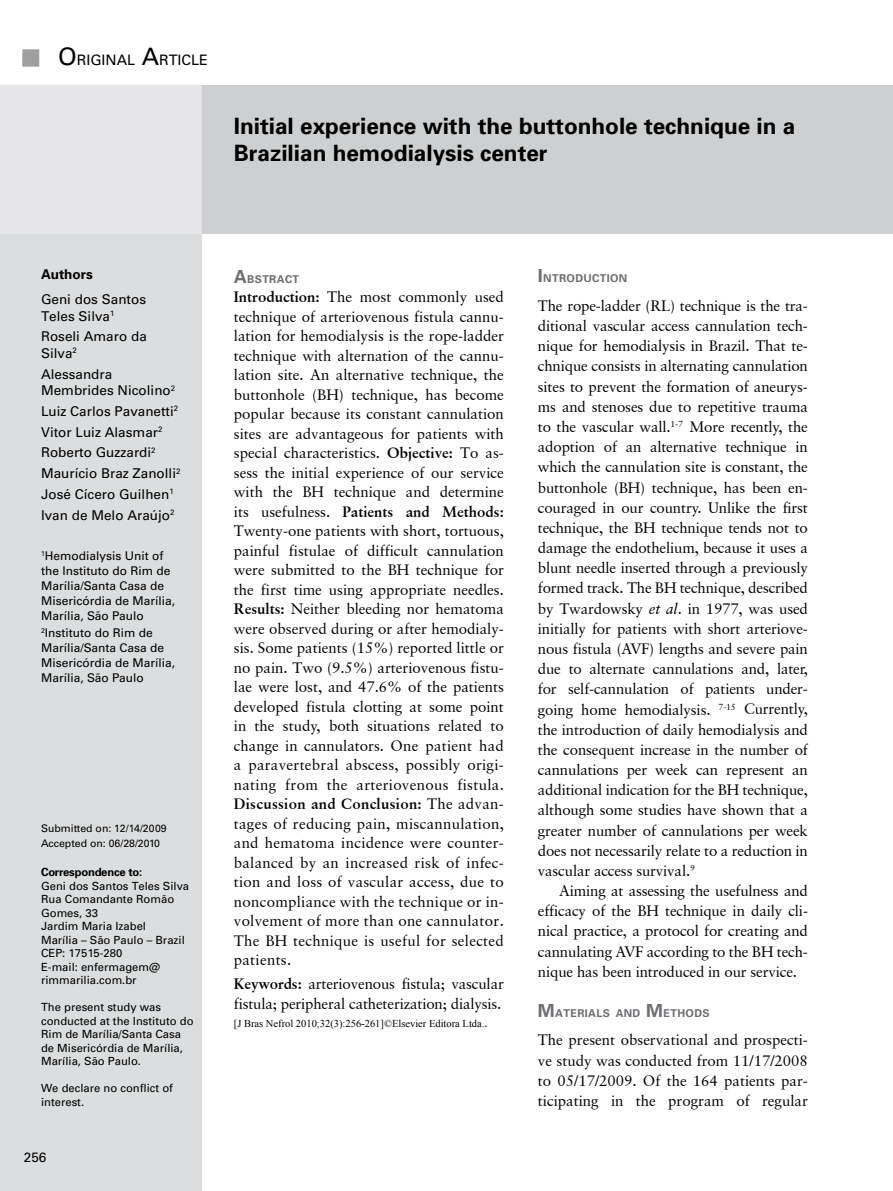
<style>
.page{position:relative;width:893px;height:1191px;background:#fff}
.page>*{position:absolute;margin:0;border:0;box-sizing:border-box;transform-origin:0 0}
.t1{font:22.5px/27px "Univers 65 Bold";color:#000}
.t2{font:15px/19.5px "Garamond Retrospective S Si";letter-spacing:-.01em;color:#000;text-align:justify}
.t3{font:14.4px "Univers LT Std SC600";color:#000}
.t4{font:13.5px/20.7px "Univers LT Std";color:#000}
.t5{font:13.5px "Univers 65 Bold";color:#000}
.t6{font:12px/15px "Univers LT Std";color:#000}
.t7{font:11.25px/13.5px "Univers 55";color:#000}
.t8{font:11.25px "Univers 65 Bold";letter-spacing:-.02em;color:#000}
.t9{font:10.8px "Univers 65 Bold SC600";letter-spacing:.035em;color:#6d6e71}
.t10{font:10.5px "Times New Roman";color:#000}
.t11{font:10.5px/15.6px "Univers LT Std";color:#000}
.s1{font-size:24px}
.s2{font-size:18px}
.s3{font-weight:700}
.s4{font-family:"Garamond Retrospective S Si"}
.s5{font-style:italic}
</style>
<div class="page">
<div style="left:0;top:85px;width:202px;height:1106px;background:#dcddde"></div>
<div style="left:0;top:85px;width:893px;height:148px;background:linear-gradient(to right,#e0e0e2,#c6c8c9)"></div>
<div style="left:23px;top:50px;width:16px;height:16px;background:#9f9f9f"></div>
<p class="t3" style="left:58px;top:51px;width:151px"><span class="s1">O</span>RIGINAL <span class="s1">A</span>RTICLE</p>
<h1 class="t1" style="left:234px;top:113px;width:563px">Initial experience with the buttonhole technique in a<br>Brazilian hemodialysis center</h1>
<p class="t5" style="left:41px;top:266px;width:53px">Authors</p>
<p class="t4" style="left:41px;top:291px;width:107px;line-height:16.5px">Geni dos Santos<br>Teles Silva<sup>1</sup></p>
<p class="t4" style="left:41px;top:328px;width:107px;line-height:16.5px">Roseli Amaro da<br>Silva<sup>2</sup></p>
<p class="t4" style="left:41px;top:365px;width:136px;line-height:16.5px">Alessandra<br>Membrides Nicolino<sup>2</sup></p>
<p class="t4" style="left:41px;top:401px;width:141px">Luiz Carlos Pavanetti<sup>2<br></sup>Vitor Luiz Alasmar<sup>2<br></sup>Roberto Guzzardi<sup>2<br></sup>Maurício Braz Zanolli<sup>2<br></sup>José Cícero Guilhen<sup>1<br></sup>Ivan de Melo Araújo<sup>2</sup></p>
<p class="t6" style="left:41px;top:548px;width:136px"><sup>1</sup>Hemodialysis Unit of the Instituto do Rim de<br>Marília/Santa Casa de<br>Misericórdia de Marília,<br>Marília, São Paulo</p>
<p class="t6" style="left:41px;top:625px;width:136px"><sup>2</sup>Instituto do Rim de<br>Marília/Santa Casa de<br>Misericórdia de Marília,<br>Marília, São Paulo</p>
<p class="t11" style="left:41px;top:820px;width:127px">Submitted on: 12/14/2009<br>Accepted on: 06/28/2010</p>
<p class="t8" style="left:41px;top:865px;width:103px">Correspondence to:</p>
<p class="t7" style="left:41px;top:879px;width:150px">Geni dos Santos Teles Silva<br>Rua Comandante Romão<br>Gomes, 33<br>Jardim Maria Izabel<br>Marília – São Paulo – Brazil<br>CEP: 17515-280<br>E-mail: enfermagem@ rimmarilia.com.br</p>
<p class="t7" style="left:41px;top:1000px;width:154px">The present study was conducted at the Instituto do<br>Rim de Marília/Santa Casa de Misericórdia de Marília,<br>Marília, São Paulo.</p>
<p class="t7" style="left:41px;top:1081px;width:133px">We declare no conflict of interest.</p>
<p class="t4" style="left:24px;top:1146px;width:24px">256</p>
<p class="t9" style="left:234px;top:272px;width:67px"><span class="s2">A</span>BSTRACT</p>
<p class="t2" style="left:234px;top:287px;width:272px"><span class="s3">Introduction:</span> The most commonly used technique of arteriovenous fistula cannu&shy;lation for hemodialysis is the rope-ladder technique with alternation of the cannu&shy;lation site. An alternative technique, the buttonhole (BH) technique, has become popular because its constant cannulation sites are advantageous for patients with special characteristics. <span class="s3">Objective:</span> To as&shy;sess the initial experience of our service with the BH technique and determine its usefulness. <span class="s3">Patients and Methods:<br></span>Twenty-one patients with short, tortuous, painful fistulae of difficult cannulation were submitted to the BH technique for the first time using appropriate needles.<br><span class="s3">Results:</span> Neither bleeding nor hematoma were observed during or after hemodialy&shy;sis. Some patients (15%) reported little or no pain. Two (9.5%) arteriovenous fistu&shy;lae were lost, and 47.6% of the patients developed fistula clotting at some point in the study, both situations related to change in cannulators. One patient had a paravertebral abscess, possibly origi&shy;nating from the arteriovenous fistula.<br><span class="s3">Discussion and Conclusion:</span> The advan&shy;tages of reducing pain, miscannulation, and hematoma incidence were counter&shy;balanced by an increased risk of infec&shy;tion and loss of vascular access, due to noncompliance with the technique or in&shy;volvement of more than one cannulator.<br>The BH technique is useful for selected patients.</p>
<p class="t2" style="left:234px;top:974px;width:271px"><span class="s3">Keywords:</span> arteriovenous fistula; vascular fistula; peripheral catheterization; dialysis.</p>
<p class="t10" style="left:234px;top:1016px;width:255px">[J Bras Nefrol 2010;32(3):256-261]©Elsevier Editora Ltda.<span class="s4">.</span></p>
<p class="t9" style="left:538px;top:272px;width:91px"><span class="s2">I</span>NTRODUCTION</p>
<p class="t2" style="left:538px;top:295px;width:272px;line-height:20.1px">The rope-ladder (RL) technique is the tra&shy;ditional vascular access cannulation tech&shy;nique for hemodialysis in Brazil. That te&shy;chnique consists in alternating cannulation sites to prevent the formation of aneurys&shy;ms and stenoses due to repetitive trauma to the vascular wall.<sup>1-7</sup> More recently, the adoption of an alternative technique in which the cannulation site is constant, the buttonhole (BH) technique, has been en&shy;couraged in our country. Unlike the first technique, the BH technique tends not to damage the endothelium, because it uses a blunt needle inserted through a previously formed track. The BH technique, described by Twardowsky <span class="s5">et al</span>. in 1977, was used initially for patients with short arteriove&shy;nous fistula (AVF) lengths and severe pain due to alternate cannulations and, later, for self-cannulation of patients under&shy;going home hemodialysis. <sup>7-15</sup> Currently, the introduction of daily hemodialysis and the consequent increase in the number of cannulations per week can represent an additional indication for the BH technique, although some studies have shown that a greater number of cannulations per week does not necessarily relate to a reduction in vascular access survival.<sup>9</sup></p>
<p class="t2" style="left:538px;top:880px;width:272px;line-height:20.2px;text-indent:21px">Aiming at assessing the usefulness and efficacy of the BH technique in daily cli&shy;nical practice, a protocol for creating and cannulating AVF according to the BH tech&shy;nique has been introduced in our service.</p>
<p class="t9" style="left:538px;top:1006px;width:173px"><span class="s2">M</span>ATERIALS AND <span class="s2">M</span>ETHODS</p>
<p class="t2" style="left:538px;top:1030px;width:271px;line-height:20.1px">The present observational and prospecti&shy;ve study was conducted from 11/17/2008 to 05/17/2009. Of the 164 patients par&shy;ticipating in the program of regular</p>
</div>
